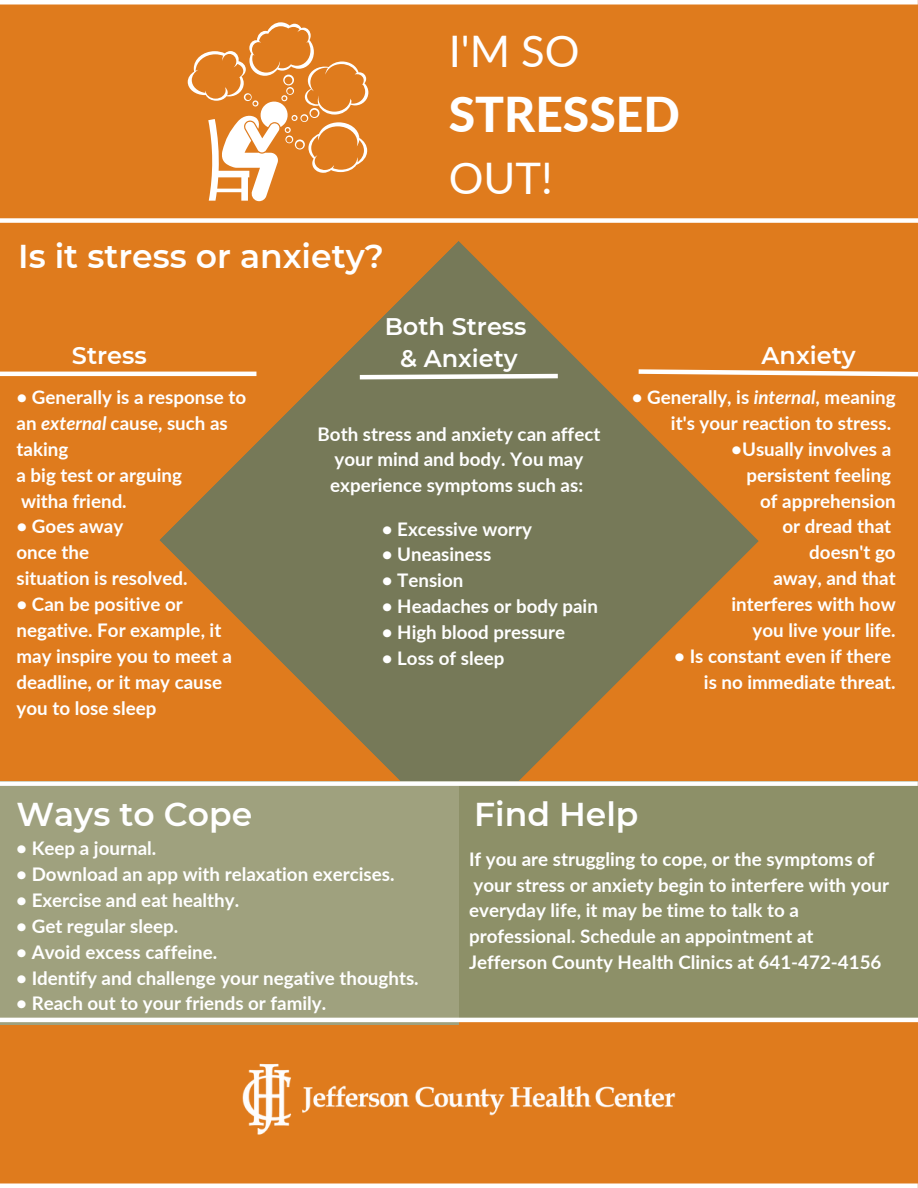
<style>
.page{position:relative;width:918px;height:1188px;background:#df7b1d}
.page>*{position:absolute;margin:0;border:0;box-sizing:border-box;transform-origin:0 0}
.t1{font:800 48px "Lato";color:#fff}
.t2{font:43.5px "Lato";color:#fff}
.t3{font:600 33px "Montserrat";color:#fff}
.t4{font:600 24px "Montserrat";color:#fff}
.t5{font:700 18.75px/25.8px "Lato";color:#fff}
.s1{font-style:italic}
</style>
<div class="page">
<svg style="left:159px;top:241px;width:600px;height:540px;fill:#767958"></svg>
<div style="left:0;top:781px;width:918px;height:239px;background:#8d9068"></div>
<div style="left:0;top:218px;width:918px;height:5px;background:#fff"></div>
<hr style="left:0;top:0;width:918px;height:4px;background:#fff">
<div style="left:0;top:786px;width:459px;height:238px;background:#9fa17e"></div>
<hr style="left:0;top:1018px;width:918px;height:4px;background:#fff">
<div style="left:0;top:781px;width:918px;height:5px;background:#fff"></div>
<svg style="left:188px;top:22px;width:180px;height:179px"></svg>
<hr style="left:0;top:372px;width:256px;height:4px;background:#fff">
<svg style="left:634px;top:367px;width:284px;height:12px"></svg>
<svg style="left:355px;top:372px;width:207px;height:10px;background:#b0b29f"></svg>
<img style="left:242px;top:1063px;width:434px;height:72px">
<hr style="left:0;top:1184px;width:918px;height:4px;background:#fff">
<p class="t3" style="left:18px;top:236px;width:367px">Is it stress or anxiety?</p>
<p class="t2" style="left:449px;top:24px;width:132px">I'M SO</p>
<p class="t1" style="left:449px;top:85px;width:233px">STRESSED</p>
<p class="t2" style="left:449px;top:151px;width:106px">OUT!</p>
<p class="t4" style="left:72px;top:341px;width:76px">Stress</p>
<p class="t4" style="left:385px;top:311px;width:143px">Both Stress</p>
<p class="t4" style="left:400px;top:344px;width:119px">&amp; Anxiety</p>
<p class="t4" style="left:762px;top:341px;width:96px">Anxiety</p>
<p class="t5" style="left:17px;top:384px;width:231px">• Generally is a response to an <span class="s1">external</span> cause, such as taking</p>
<p class="t5" style="left:17px;top:461px;width:167px">a big test or arguing</p>
<p class="t5" style="left:21px;top:487px;width:107px">witha friend.</p>
<p class="t5" style="left:17px;top:513px;width:108px">• Goes away</p>
<p class="t5" style="left:17px;top:539px;width:74px">once the</p>
<p class="t5" style="left:17px;top:565px;width:173px">situation is resolved.</p>
<p class="t5" style="left:17px;top:591px;width:168px">• Can be positive or</p>
<p class="t5" style="left:17px;top:617px;width:217px">negative. For example, it may inspire you to meet a deadline, or it may cause you to lose sleep</p>
<p class="t5" style="left:318px;top:420px;width:284px;text-align:center">Both stress and anxiety can affect your mind and body. You may experience symptoms such as:</p>
<p class="t5" style="left:382px;top:515px;width:152px">• Excessive worry</p>
<p class="t5" style="left:382px;top:541px;width:111px">• Uneasiness</p>
<p class="t5" style="left:382px;top:567px;width:83px">• Tension</p>
<p class="t5" style="left:382px;top:593px;width:218px">• Headaches or body pain</p>
<p class="t5" style="left:382px;top:619px;width:185px">• High blood pressure</p>
<p class="t5" style="left:382px;top:645px;width:124px">• Loss of sleep</p>
<p class="t5" style="left:632px;top:384px;width:265px">• Generally, is <span class="s1">internal</span>, meaning</p>
<p class="t5" style="left:671px;top:410px;width:222px">it's your reaction to stress.</p>
<p class="t5" style="left:731px;top:436px;width:161px">•Usually involves a</p>
<p class="t5" style="left:746px;top:461px;width:146px">persistent feeling</p>
<p class="t5" style="left:760px;top:487px;width:137px">of apprehension</p>
<p class="t5" style="left:782px;top:513px;width:110px">or dread that</p>
<p class="t5" style="left:809px;top:539px;width:88px">doesn't go</p>
<p class="t5" style="left:773px;top:565px;width:124px">away, and that</p>
<p class="t5" style="left:731px;top:591px;width:166px">interferes with how</p>
<p class="t5" style="left:753px;top:617px;width:145px">you live your life.</p>
<p class="t5" style="left:674px;top:643px;width:218px">• Is constant even if there</p>
<p class="t5" style="left:704px;top:668px;width:193px">is no immediate threat.</p>
<p class="t3" style="left:17px;top:795px;width:237px">Ways to Cope</p>
<p class="t3" style="left:474px;top:795px;width:166px">Find Help</p>
<p class="t5" style="left:16px;top:835px;width:142px">• Keep a journal.</p>
<p class="t5" style="left:16px;top:861px;width:380px">• Download an app with relaxation exercises.</p>
<p class="t5" style="left:16px;top:887px;width:224px">• Exercise and eat healthy.</p>
<p class="t5" style="left:16px;top:913px;width:164px">• Get regular sleep.</p>
<p class="t5" style="left:16px;top:939px;width:203px">• Avoid excess caffeine.</p>
<p class="t5" style="left:16px;top:964px;width:404px">• Identify and challenge your negative thoughts.</p>
<p class="t5" style="left:16px;top:990px;width:312px">• Reach out to your friends or family.</p>
<p class="t5" style="left:469px;top:846px;width:422px">If you are struggling to cope, or the symptoms of your stress or anxiety begin to interfere with your everyday life, it may be time to talk to a professional. Schedule an appointment at Jefferson County Health Clinics at 641-472-4156</p>
</div>
